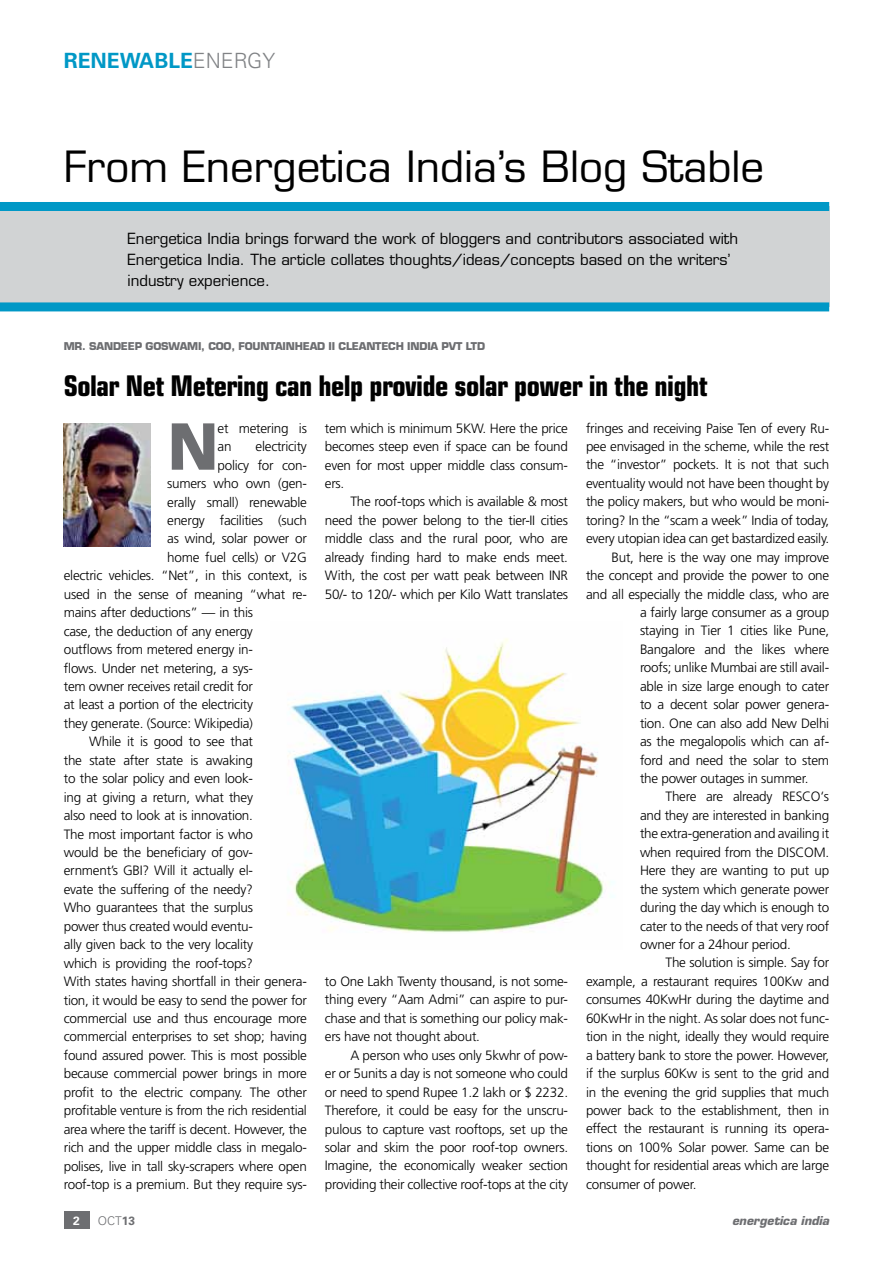
<style>
.page{position:relative;width:893px;height:1263px;background:#fff}
.page>*{position:absolute;margin:0;border:0;box-sizing:border-box;transform-origin:0 0}
.t1{font:900 66.3px "Frutiger";color:#6d6e71}
.t2{font:42px "Eurostile";color:#000}
.t3{font:700 condensed 28.5px "Eurostile";letter-spacing:-.02em;color:#000}
.t4{font:700 21px "Univers";color:#0098c6}
.t5{font:15px/21px "Eurostile";color:#000}
.t6{font:300 13.5px/18.5px "Frutiger";letter-spacing:-.02em;color:#000;text-align:justify}
.t7{font:italic 700 12px "Eurostile";color:#6d6e71}
.t8{font:300 12px "Univers";color:#6d6e71}
.t9{font:700 12px "Univers";color:#fff}
.t10{font:700 10.5px "Eurostile";letter-spacing:-.02em;color:#6d6e71}
.s1{font-weight:300;color:#808285}
.s2{font-weight:700}
</style>
<div class="page">
<div style="left:64px;top:1212px;width:25px;height:17px;background:#6d6e71"></div>
<div style="left:0;top:206px;width:829px;height:101px;background:#d1d3d4"></div>
<div style="left:0;top:202px;width:829px;height:9px;background:#0098c6"></div>
<div style="left:0;top:302px;width:829px;height:9px;background:#0098c6"></div>
<img style="left:287px;top:638px;width:326px;height:295px">
<img style="left:64px;top:424px;width:86px;height:122px">
<h3 class="t4" style="left:64px;top:48px;width:213px">RENEWABLE<span class="s1">ENERGY</span></h3>
<h2 class="t2" style="left:64px;top:142px;width:702px">From Energetica India’s Blog Stable</h2>
<p class="t5" style="left:128px;top:228px;width:612px">Energetica India brings forward the work of bloggers and contributors associated with<br>Energetica India. The article collates thoughts/ideas/concepts based on the writers’ industry experience.</p>
<p class="t10" style="left:64px;top:340px;width:423px">MR. SANDEEP GOSWAMI, COO , FOUNTAINHEAD II CLEANTECH INDIA PVT LTD</p>
<h3 class="t3" style="left:64px;top:368px;width:645px">Solar Net Metering can help provide solar power in the night</h3>
<h1 class="t1" style="left:167px;top:406px;width:53px">N</h1>
<p class="t6" style="left:218px;top:419px;width:91px">et metering is an</p>
<p class="t6" style="left:586px;top:419px;width:245px">fringes and receiving Paise Ten of every Ru-</p>
<p class="t6" style="left:586px;top:437px;width:245px">pee envisaged in the scheme, while the rest</p>
<p class="t6" style="left:586px;top:456px;width:245px">the “investor” pockets. It is not that such</p>
<p class="t6" style="left:586px;top:474px;width:245px">eventuality would not have been thought by</p>
<p class="t6" style="left:586px;top:493px;width:245px">the policy makers, but who would be moni-</p>
<p class="t6" style="left:586px;top:511px;width:245px">toring? In the “scam a week” India of today,</p>
<p class="t6" style="left:586px;top:529px;width:245px">every utopian idea can get bastardized easily.</p>
<p class="t6" style="left:612px;top:548px;width:219px">But, here is the way one may improve</p>
<p class="t6" style="left:586px;top:566px;width:245px">the concept and provide the power to one</p>
<p class="t6" style="left:586px;top:585px;width:245px">and all especially the middle class, who are</p>
<p class="t6" style="left:640px;top:603px;width:191px">a fairly large consumer as a group</p>
<p class="t6" style="left:640px;top:622px;width:191px">staying in Tier 1 cities like Pune,</p>
<p class="t6" style="left:640px;top:640px;width:191px">Bangalore and the likes where</p>
<p class="t6" style="left:640px;top:659px;width:191px">roofs; unlike Mumbai are still avail-</p>
<p class="t6" style="left:640px;top:677px;width:191px">able in size large enough to cater</p>
<p class="t6" style="left:640px;top:695px;width:191px">to a decent solar power genera-</p>
<p class="t6" style="left:640px;top:714px;width:191px">tion. One can also add New Delhi</p>
<p class="t6" style="left:640px;top:732px;width:191px">as the megalopolis which can af-</p>
<p class="t6" style="left:640px;top:751px;width:191px">ford and need the solar to stem</p>
<p class="t6" style="left:640px;top:769px;width:170px">the power outages in summer.</p>
<p class="t6" style="left:665px;top:788px;width:165px">There are already RESCO‘s</p>
<p class="t6" style="left:640px;top:806px;width:191px">and they are interested in banking</p>
<p class="t6" style="left:640px;top:825px;width:191px">the extra-generation and availing it</p>
<p class="t6" style="left:640px;top:843px;width:191px">when required from the DISCOM.</p>
<p class="t6" style="left:640px;top:861px;width:191px">Here they are wanting to put up</p>
<p class="t6" style="left:640px;top:880px;width:191px">the system which generate power</p>
<p class="t6" style="left:640px;top:898px;width:191px">during the day which is enough to</p>
<p class="t6" style="left:640px;top:917px;width:191px">cater to the needs of that very roof</p>
<p class="t6" style="left:640px;top:935px;width:152px">owner for a 24hour period.</p>
<p class="t6" style="left:665px;top:954px;width:165px">The solution is simple. Say for</p>
<p class="t6" style="left:586px;top:972px;width:245px">example, a restaurant requires 100Kw and</p>
<p class="t6" style="left:586px;top:990px;width:245px">consumes 40KwHr during the daytime and</p>
<p class="t6" style="left:586px;top:1009px;width:245px">60KwHr in the night. As solar does not func-</p>
<p class="t6" style="left:586px;top:1027px;width:245px">tion in the night, ideally they would require</p>
<p class="t6" style="left:586px;top:1046px;width:245px">a battery bank to store the power. However,</p>
<p class="t6" style="left:586px;top:1064px;width:245px">if the surplus 60Kw is sent to the grid and</p>
<p class="t6" style="left:586px;top:1083px;width:245px">in the evening the grid supplies that much</p>
<p class="t6" style="left:586px;top:1101px;width:245px">power back to the establishment, then in</p>
<p class="t6" style="left:586px;top:1120px;width:245px">effect the restaurant is running its opera-</p>
<p class="t6" style="left:586px;top:1138px;width:245px">tions on 100% Solar power. Same can be</p>
<p class="t6" style="left:586px;top:1156px;width:245px">thought for residential areas which are large</p>
<p class="t6" style="left:586px;top:1175px;width:112px">consumer of power.</p>
<p class="t6" style="left:325px;top:419px;width:245px">tem which is minimum 5KW. Here the price becomes steep even if space can be found even for most upper middle class consum&shy;ers.</p>
<p class="t6" style="left:325px;top:493px;width:245px;text-indent:26px">The roof-tops which is available &amp; most need the power belong to the tier-II cities middle class and the rural poor, who are already finding hard to make ends meet.<br>With, the cost per watt peak between INR 50/- to 120/- which per Kilo Watt translates</p>
<p class="t6" style="left:256px;top:438px;width:53px">electricity</p>
<p class="t6" style="left:218px;top:456px;width:91px">policy for con-</p>
<p class="t6" style="left:167px;top:474px;width:141px">sumers who own (gen-</p>
<p class="t6" style="left:167px;top:493px;width:141px">erally small) renewable</p>
<p class="t6" style="left:167px;top:511px;width:141px">energy facilities (such</p>
<p class="t6" style="left:167px;top:530px;width:141px">as wind, solar power or</p>
<p class="t6" style="left:167px;top:548px;width:141px">home fuel cells) or V2G</p>
<p class="t6" style="left:64px;top:567px;width:245px">electric vehicles. “Net”, in this context, is</p>
<p class="t6" style="left:64px;top:585px;width:245px">used in the sense of meaning “what re-</p>
<p class="t6" style="left:64px;top:603px;width:191px">mains after deductions” — in this</p>
<p class="t6" style="left:64px;top:622px;width:191px">case, the deduction of any energy</p>
<p class="t6" style="left:64px;top:640px;width:191px">outflows from metered energy in-</p>
<p class="t6" style="left:64px;top:659px;width:191px">flows. Under net metering, a sys-</p>
<p class="t6" style="left:64px;top:677px;width:191px">tem owner receives retail credit for</p>
<p class="t6" style="left:64px;top:696px;width:191px">at least a portion of the electricity</p>
<p class="t6" style="left:64px;top:714px;width:191px">they generate. (Source: Wikipedia)</p>
<p class="t6" style="left:89px;top:733px;width:165px">While it is good to see that</p>
<p class="t6" style="left:64px;top:751px;width:191px">the state after state is awaking</p>
<p class="t6" style="left:64px;top:769px;width:191px">to the solar policy and even look-</p>
<p class="t6" style="left:64px;top:788px;width:191px">ing at giving a return, what they</p>
<p class="t6" style="left:64px;top:806px;width:191px">also need to look at is innovation.</p>
<p class="t6" style="left:64px;top:825px;width:191px">The most important factor is who</p>
<p class="t6" style="left:64px;top:843px;width:191px">would be the beneficiary of gov-</p>
<p class="t6" style="left:64px;top:862px;width:191px">ernment’s GBI? Will it actually el-</p>
<p class="t6" style="left:64px;top:880px;width:191px">evate the suffering of the needy?</p>
<p class="t6" style="left:64px;top:899px;width:191px">Who guarantees that the surplus</p>
<p class="t6" style="left:64px;top:917px;width:191px">power thus created would eventu-</p>
<p class="t6" style="left:64px;top:935px;width:191px">ally given back to the very locality</p>
<p class="t6" style="left:64px;top:954px;width:191px">which is providing the roof-tops?</p>
<p class="t6" style="left:64px;top:972px;width:245px">With states having shortfall in their genera-</p>
<p class="t6" style="left:64px;top:991px;width:245px">tion, it would be easy to send the power for</p>
<p class="t6" style="left:64px;top:1009px;width:245px">commercial use and thus encourage more</p>
<p class="t6" style="left:64px;top:1028px;width:245px">commercial enterprises to set shop; having</p>
<p class="t6" style="left:64px;top:1046px;width:245px">found assured power. This is most possible</p>
<p class="t6" style="left:64px;top:1065px;width:245px">because commercial power brings in more</p>
<p class="t6" style="left:64px;top:1083px;width:245px">profit to the electric company. The other</p>
<p class="t6" style="left:64px;top:1101px;width:245px">profitable venture is from the rich residential</p>
<p class="t6" style="left:64px;top:1120px;width:245px">area where the tariff is decent. However, the</p>
<p class="t6" style="left:64px;top:1138px;width:245px">rich and the upper middle class in megalo-</p>
<p class="t6" style="left:64px;top:1157px;width:245px">polises, live in tall sky-scrapers where open</p>
<p class="t6" style="left:64px;top:1175px;width:245px">roof-top is a premium. But they require sys-</p>
<p class="t6" style="left:325px;top:972px;width:245px">to One Lakh Twenty thousand, is not some&shy;thing every “Aam Admi” can aspire to pur&shy;chase and that is something our policy mak&shy;ers have not thought about.</p>
<p class="t6" style="left:325px;top:1046px;width:245px;text-indent:26px">A person who uses only 5kwhr of pow&shy;er or 5units a day is not someone who could or need to spend Rupee 1.2 lakh or $ 2232.<br>Therefore, it could be easy for the unscru&shy;pulous to capture vast rooftops, set up the solar and skim the poor roof-top owners.<br>Imagine, the economically weaker section providing their collective roof-tops at the city</p>
<p class="t9" style="left:73px;top:1214px;width:8px">2</p>
<p class="t8" style="left:98px;top:1214px;width:39px">OCT<span class="s2">13</span></p>
<p class="t7" style="left:732px;top:1213px;width:99px">energetica india</p>
</div>
